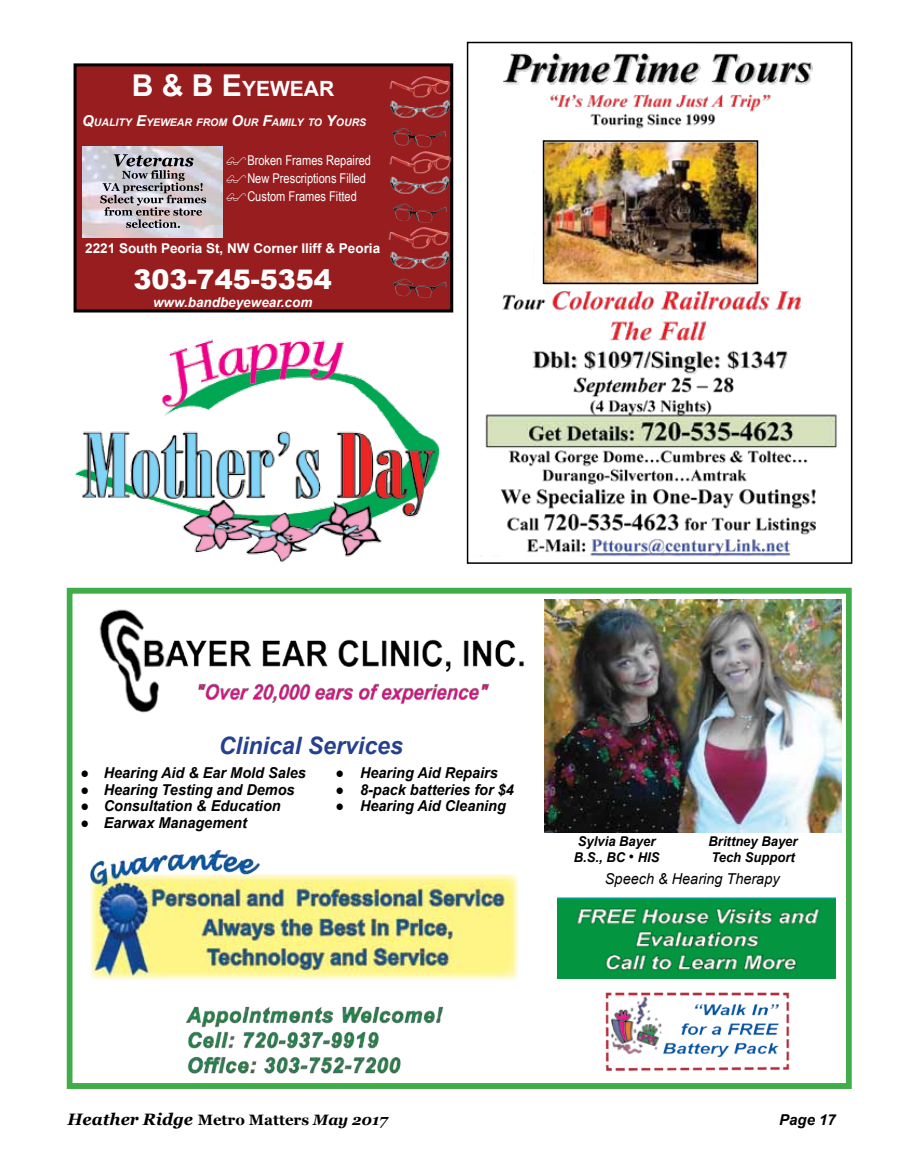
<style>
.page{position:relative;width:905px;height:1175px;background:#fff}
.page>*{position:absolute;margin:0;border:0;box-sizing:border-box;transform-origin:0 0}
.t1{font:900 27px "Arial";color:#fff}
.t2{font:italic 700 24px "Arial";color:#25408f;scale:.96 1}
.t3{font:700 21px "Arial";color:#fff}
.t4{font:italic 700 16.5px "Georgia";color:#000}
.t5{font:italic 700 15px "Arial";color:#000;scale:.96 1}
.t6{font:italic 15px "Arial";color:#000;scale:.96 1}
.t7{font:italic 700 15px "Arial";color:#000}
.t8{font:13.5px/18px "Arial Narrow";color:#fff}
.t9{font:italic 700 13.5px/16.2px "Arial";color:#000;text-align:center}
.t10{font:700 13.5px "Arial";color:#fff}
.t11{font:italic 700 13.5px "Arial";color:#fff}
.t12{font:italic 700 10.5px "Arial";color:#fff}
.s1{font-size:30px}
.s2{font-size:15px}
.s3{font-family:"Georgia";font-weight:400;font-style:normal}
.s4{font-style:normal;font-size:15px}
</style>
<div class="page">
<img style="left:545px;top:600px;width:296px;height:232px">
<img style="left:99px;top:609px;width:425px;height:104px">
<img style="left:90px;top:849px;width:428px;height:131px">
<img style="left:557px;top:897px;width:278px;height:81px">
<img style="left:605px;top:992px;width:185px;height:78px">
<img style="left:185px;top:1006px;width:259px;height:68px">
<div style="left:67px;top:588px;width:784px;height:500px;border:6px solid #41ad49"></div>
<img style="left:481px;top:52px;width:356px;height:505px">
<div style="left:467px;top:42px;width:385px;height:522px;border:2px solid #000"></div>
<div style="left:542px;top:140px;width:216px;height:144px;border:2px solid #000"></div>
<div style="left:75px;top:65px;width:377px;height:246px;background:#971d1f"></div>
<div style="left:74px;top:63px;width:379px;height:249px;border:3px solid #000"></div>
<img style="left:392px;top:128px;width:54px;height:20px">
<img style="left:389px;top:75px;width:61px;height:23px">
<img style="left:391px;top:100px;width:58px;height:18px">
<img style="left:82px;top:146px;width:141px;height:91px">
<img style="left:393px;top:203px;width:54px;height:20px">
<img style="left:390px;top:151px;width:61px;height:22px">
<img style="left:390px;top:175px;width:59px;height:18px">
<img style="left:393px;top:278px;width:54px;height:20px">
<img style="left:388px;top:227px;width:61px;height:21px">
<img style="left:390px;top:250px;width:58px;height:18px">
<img style="left:74px;top:339px;width:366px;height:223px">
<h3 class="t3" style="left:132px;top:75px;width:204px"><span class="s1">B &amp; B E</span>YEWEAR</h3>
<p class="t12" style="left:82px;top:115px;width:285px"><span class="s2">Q</span>UALITY <span class="s2">E</span>YEWEAR FROM <span class="s2">O</span>UR <span class="s2">F</span>AMILY TO <span class="s2">Y</span>OURS</p>
<p class="t8" style="left:247px;top:150px;width:125px">Broken Frames Repaired<br>New Prescriptions Filled<br>Custom Frames Fitted</p>
<p class="t10" style="left:85px;top:239px;width:296px">2221 South Peoria St, NW Corner Iliff &amp; Peoria</p>
<h1 class="t1" style="left:134px;top:259px;width:200px">303-745-5354</h1>
<p class="t11" style="left:153px;top:293px;width:161px">www.bandbeyewear.com</p>
<h2 class="t2" style="left:219px;top:730px;width:193px">Clinical Services</h2>
<p class="t5" style="left:80px;top:763px;width:236px"><span class="s3">●</span> Hearing Aid &amp; Ear Mold Sales</p>
<p class="t5" style="left:335px;top:763px;width:171px"><span class="s3">●</span> Hearing Aid Repairs</p>
<p class="t5" style="left:80px;top:779px;width:224px"><span class="s3">●</span> Hearing Testing and Demos</p>
<p class="t5" style="left:335px;top:779px;width:187px"><span class="s3">●</span> 8-pack batteries for $4</p>
<p class="t5" style="left:80px;top:796px;width:210px"><span class="s3">●</span> Consultation &amp; Education</p>
<p class="t5" style="left:335px;top:796px;width:179px"><span class="s3">●</span> Hearing Aid Cleaning</p>
<p class="t5" style="left:80px;top:812px;width:175px"><span class="s3">●</span> Earwax Management</p>
<p class="t9" style="left:574px;top:833px;width:87px">Sylvia Bayer<br>B.S., BC <sup>●</sup> HIS</p>
<p class="t9" style="left:708px;top:833px;width:91px;text-align:left">Brittney Bayer<br>Tech Support</p>
<p class="t6" style="left:605px;top:868px;width:183px">Speech &amp; Hearing Therapy</p>
<p class="t4" style="left:68px;top:1109px;width:322px">Heather Ridge <span class="s4">Metro Matters</span> <span class="s2">May 2017</span></p>
<p class="t7" style="left:779px;top:1110px;width:58px">Page 17</p>
</div>
